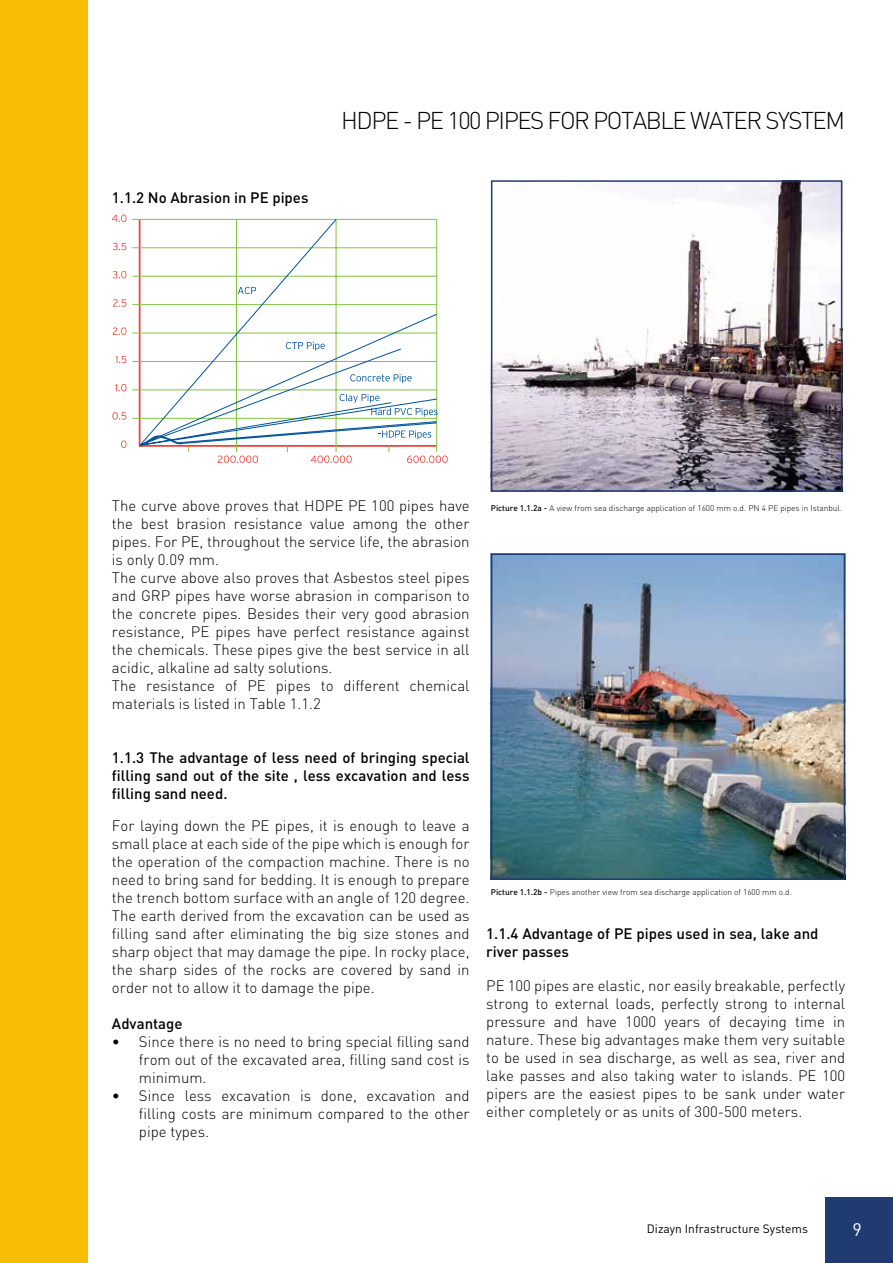
<style>
.page{position:relative;width:893px;height:1263px;background:#fff}
.page>*{position:absolute;margin:0;border:0;box-sizing:border-box;transform-origin:0 0}
.t1{font:24px "DINT Light";letter-spacing:-.06em;color:#000}
.t2{font:18px "DINT";color:#fff}
.t3{font:15px/18px "DINT Light";color:#000;text-align:justify}
.t4{font:15px/18px "DINT Medium";color:#000;text-align:justify}
.t5{font:12px "DINT";color:#000}
.t6{font:8.25px "DINT Light";color:#000}
.s1{font-family:"DINT Medium"}
</style>
<div class="page">
<div style="left:825px;top:1197px;width:68px;height:66px;background:#1f3b71"></div>
<div style="left:0;top:0;width:88px;height:1263px;background:#f7bd03"></div>
<hr style="left:139px;top:445px;width:298px;height:2px;background:#ef3e33">
<hr style="left:132px;top:219px;width:305px;height:1px;background:#82c341">
<hr style="left:132px;top:248px;width:305px;height:1px;background:#82c341">
<hr style="left:132px;top:276px;width:305px;height:1px;background:#82c341">
<hr style="left:132px;top:304px;width:305px;height:1px;background:#82c341">
<hr style="left:132px;top:333px;width:305px;height:1px;background:#82c341">
<hr style="left:132px;top:361px;width:305px;height:1px;background:#82c341">
<hr style="left:132px;top:390px;width:305px;height:1px;background:#82c341">
<hr style="left:132px;top:418px;width:305px;height:1px;background:#82c341">
<svg style="left:139px;top:219px;width:298px;height:227px"></svg>
<svg style="left:112px;top:412px;width:14px;height:8px"></svg>
<svg style="left:115px;top:384px;width:11px;height:7px"></svg>
<svg style="left:115px;top:356px;width:11px;height:7px"></svg>
<svg style="left:113px;top:327px;width:13px;height:8px"></svg>
<svg style="left:113px;top:299px;width:13px;height:8px"></svg>
<svg style="left:113px;top:271px;width:13px;height:7px"></svg>
<svg style="left:113px;top:243px;width:13px;height:7px"></svg>
<svg style="left:112px;top:214px;width:14px;height:8px"></svg>
<svg style="left:121px;top:440px;width:5px;height:8px"></svg>
<svg style="left:238px;top:287px;width:18px;height:7px"></svg>
<svg style="left:286px;top:342px;width:39px;height:9px"></svg>
<svg style="left:350px;top:374px;width:62px;height:9px"></svg>
<svg style="left:141px;top:394px;width:307px;height:69px"></svg>
<img style="left:494px;top:556px;width:348px;height:321px">
<div style="left:491px;top:553px;width:354px;height:327px;border:2px solid #1f3b71"></div>
<img style="left:494px;top:183px;width:345px;height:306px">
<div style="left:491px;top:180px;width:351px;height:312px;border:2px solid #1f3b71"></div>
<p class="t4" style="left:112px;top:188px;width:198px">1.1.2 No Abrasion in PE pipes</p>
<h1 class="t1" style="left:341px;top:106px;width:505px">HDPE - PE 100 PIPES FOR POTABLE WATER SYSTEM</h1>
<p class="t3" style="left:112px;top:496px;width:359px;text-align:left">The curve above proves that HDPE PE 100 pipes have the best brasion resistance value among the other pipes. For PE, throughout the service life, the abrasion is only 0.09 mm.<br>The curve above also proves that Asbestos steel pipes and GRP pipes have worse abrasion in comparison to the concrete pipes. Besides their very good abrasion resistance, PE pipes have perfect resistance against the chemicals. These pipes give the best service in all acidic, alkaline ad salty solutions.<br>The resistance of PE pipes to different chemical materials is listed in Table 1.1.2</p>
<p class="t4" style="left:112px;top:748px;width:359px">1.1.3 The advantage of less need of bringing special filling sand out of the site , less excavation and less filling sand need.</p>
<p class="t3" style="left:112px;top:816px;width:359px">For laying down the PE pipes, it is enough to leave a small place at each side of the pipe which is enough for the operation of the compaction machine. There is no need to bring sand for bedding. It is enough to prepare the trench bottom surface with an angle of 120 degree.<br>The earth derived from the excavation can be used as filling sand after eliminating the big size stones and sharp object that may damage the pipe. In rocky place, the sharp sides of the rocks are covered by sand in order not to allow it to damage the pipe.</p>
<p class="t4" style="left:112px;top:1014px;width:72px">Advantage</p>
<p class="t3" style="left:139px;top:1032px;width:332px;text-indent:-27px">• Since there is no need to bring special filling sand from out of the excavated area, filling sand cost is minimum.</p>
<p class="t3" style="left:139px;top:1086px;width:332px;text-indent:-27px">• Since less excavation is done, excavation and filling costs are minimum compared to the other pipe types.</p>
<p class="t6" style="left:491px;top:503px;width:353px"><span class="s1">Picture 1.1.2a -</span> A view from sea discharge application of 1600 mm o.d. PN 4 PE pipes in Istanbul.</p>
<p class="t6" style="left:491px;top:887px;width:302px"><span class="s1">Picture 1.1.2b -</span> Pipes another view from sea discharge application of 1600 mm o.d.</p>
<p class="t4" style="left:486px;top:924px;width:334px">1.1.4 Advantage of PE pipes used in sea, lake and river passes</p>
<p class="t3" style="left:486px;top:976px;width:360px">PE 100 pipes are elastic, nor easily breakable, perfectly strong to external loads, perfectly strong to internal pressure and have 1000 years of decaying time in nature. These big advantages make them very suitable to be used in sea discharge, as well as sea, river and lake passes and also taking water to islands. PE 100 pipers are the easiest pipes to be sank under water either completely or as units of 300-500 meters.</p>
<p class="t5" style="left:647px;top:1221px;width:163px">Dizayn Infrastructure Systems</p>
<p class="t2" style="left:852px;top:1218px;width:11px">9</p>
</div>
